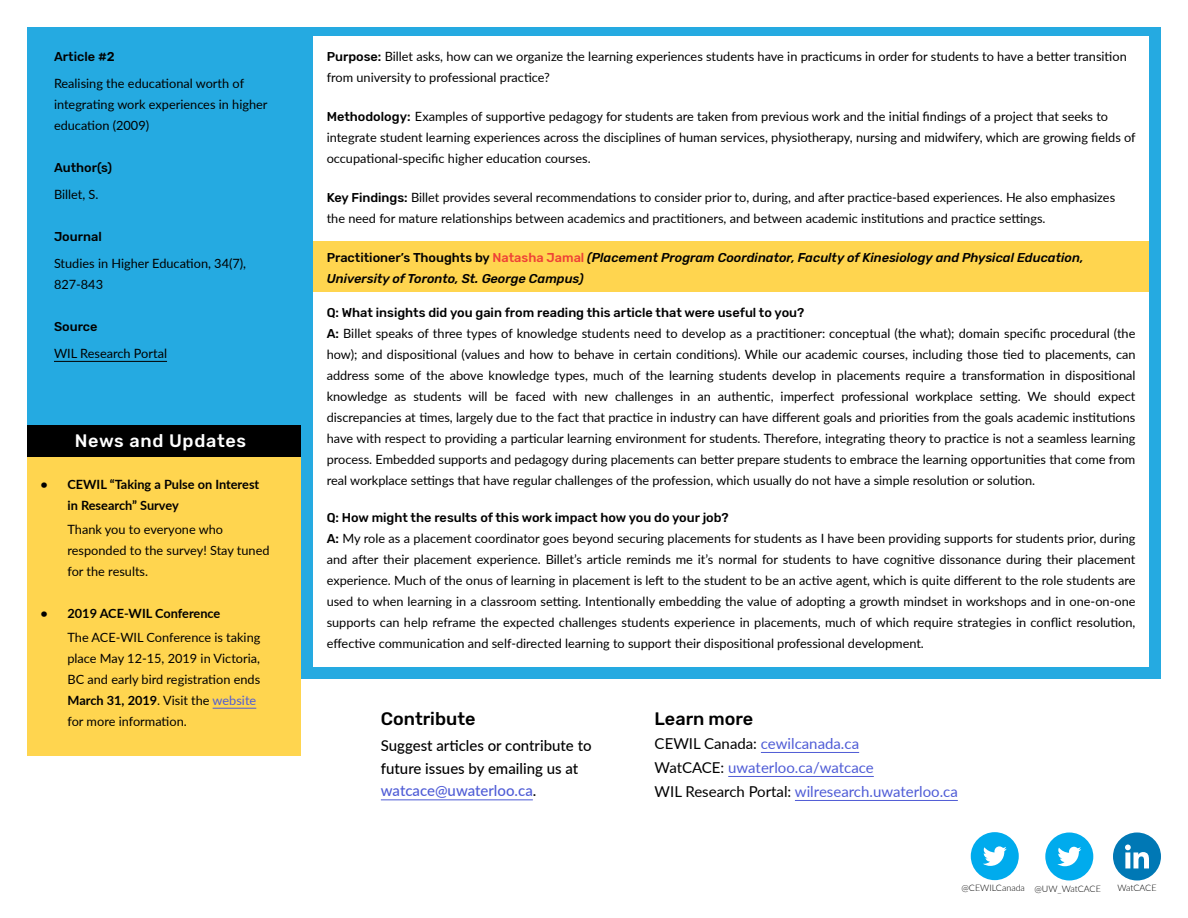
<style>
.page{position:relative;width:1188px;height:918px;background:#fff}
.page>*{position:absolute;margin:0;border:0;box-sizing:border-box;transform-origin:0 0}
.t1{font:500 18px "Rubik";color:#000}
.t2{font:500 18px "Rubik";letter-spacing:.04em;color:#fff}
.t3{font:15px "Lato";color:#4f5cd6}
.t4{font:500 15px "Lato";color:#000}
.t5{font:500 15px "Lato";color:#4f5cd6}
.t6{font:12.75px/21px "Lato";color:#000}
.t7{font:500 12.75px "Rubik";color:#000}
.t8{font:italic 500 12.75px/21px "Rubik";color:#000}
.t9{font:700 12.75px/21px "Lato";color:#000}
.t10{font:300 9px "Lato";color:#000}
.s1{font-weight:700}
.s2{color:#4f5cd6}
.s3{font-family:"Rubik";font-weight:500}
.s4{font-style:normal}
.s5{font-style:normal;color:#ef4036}
.s6{color:#000}
</style>
<div class="page">
<hr style="left:381px;top:800px;width:152px;height:1px;background:#4f5cd6">
<hr style="left:761px;top:752px;width:98px;height:1px;background:#4f5cd6">
<hr style="left:728px;top:776px;width:146px;height:1px;background:#4f5cd6">
<hr style="left:795px;top:800px;width:163px;height:1px;background:#4f5cd6">
<div style="left:27px;top:27px;width:1134px;height:652px;background:#25aae1"></div>
<hr style="left:54px;top:361px;width:113px;height:1px;background:#000">
<div style="left:313px;top:36px;width:836px;height:223px;background:#fff"></div>
<div style="left:313px;top:292px;width:836px;height:374px;background:#fff"></div>
<div style="left:313px;top:241px;width:836px;height:51px;background:#ffd54f"></div>
<div style="left:27px;top:425px;width:273px;height:331px;background:#ffd54f"></div>
<div style="left:27px;top:425px;width:273px;height:32px;background:#000"></div>
<hr style="left:213px;top:708px;width:43px;height:1px;background:#4f5cd6">
<svg style="left:971px;top:832px;width:48px;height:48px"></svg>
<svg style="left:1045px;top:832px;width:48px;height:48px"></svg>
<svg style="left:1113px;top:832px;width:48px;height:48px"></svg>
<p class="t7" style="left:54px;top:50px;width:62px">Article #2</p>
<p class="t6" style="left:54px;top:73px;width:215px">Realising the educational worth of integrating work experiences in higher education (2009)</p>
<p class="t7" style="left:54px;top:161px;width:60px">Author(s)</p>
<p class="t6" style="left:54px;top:184px;width:46px">Billet, S.</p>
<p class="t7" style="left:54px;top:230px;width:49px">Journal</p>
<p class="t6" style="left:54px;top:253px;width:194px">Studies in Higher Education, 34(7),<br>827-843</p>
<p class="t7" style="left:54px;top:320px;width:45px">Source</p>
<p class="t6" style="left:54px;top:343px;width:115px">WIL Research Portal</p>
<p class="t2" style="left:75px;top:431px;width:173px">News and Updates</p>
<p class="t9" style="left:68px;top:474px;width:193px;text-indent:-27px">• CEWIL “Taking a Pulse on Interest in Research” Survey</p>
<p class="t6" style="left:68px;top:519px;width:204px">Thank you to everyone who responded to the survey! Stay tuned for the results.</p>
<p class="t6" style="left:68px;top:601px;width:194px;line-height:24px;text-indent:-27px"><span class="s1">• 2019 ACE-WIL Conference<br></span>The ACE-WIL Conference is taking</p>
<p class="t6" style="left:68px;top:648px;width:194px">place May 12-15, 2019 in Victoria,<br>BC and early bird registration ends<br><span class="s1">March 31, 2019</span>. Visit the <span class="s2">website </span>for more information.</p>
<p class="t6" style="left:327px;top:46px;width:802px"><span class="s3">Purpose:</span> Billet asks, how can we organize the learning experiences students have in practicums in order for students to have a better transition from university to professional practice?</p>
<p class="t6" style="left:327px;top:106px;width:811px"><span class="s3">Methodology:</span> Examples of supportive pedagogy for students are taken from previous work and the initial findings of a project that seeks to integrate student learning experiences across the disciplines of human services, physiotherapy, nursing and midwifery, which are growing fields of occupational-specific higher education courses.</p>
<p class="t6" style="left:327px;top:187px;width:790px"><span class="s3">Key Findings:</span> Billet provides several recommendations to consider prior to, during, and after practice-based experiences. He also emphasizes the need for mature relationships between academics and practitioners, and between academic institutions and practice settings.</p>
<p class="t8" style="left:327px;top:247px;width:758px"><span class="s4">Practitioner’s Thoughts by</span> <span class="s5">Natasha Jamal</span> (Placement Program Coordinator, Faculty of Kinesiology and Physical Education,<br>University of Toronto, St. George Campus)</p>
<p class="t7" style="left:327px;top:305px;width:479px">Q: What insights did you gain from reading this article that were useful to you?</p>
<p class="t6" style="left:327px;top:323px;width:810px;text-align:justify"><span class="s3">A:</span> Billet speaks of three types of knowledge students need to develop as a practitioner: conceptual (the what); domain specific procedural (the how); and dispositional (values and how to behave in certain conditions). While our academic courses, including those tied to placements, can address some of the above knowledge types, much of the learning students develop in placements require a transformation in dispositional knowledge as students will be faced with new challenges in an authentic, imperfect professional workplace setting. We should expect discrepancies at times, largely due to the fact that practice in industry can have different goals and priorities from the goals academic institutions have with respect to providing a particular learning environment for students. Therefore, integrating theory to practice is not a seamless learning process. Embedded supports and pedagogy during placements can better prepare students to embrace the learning opportunities that come from real workplace settings that have regular challenges of the profession, which usually do not have a simple resolution or solution.</p>
<p class="t7" style="left:327px;top:510px;width:403px">Q: How might the results of this work impact how you do your job?</p>
<p class="t6" style="left:327px;top:527px;width:810px;text-align:justify"><span class="s3">A:</span> My role as a placement coordinator goes beyond securing placements for students as I have been providing supports for students prior, during and after their placement experience. Billet’s article reminds me it’s normal for students to have cognitive dissonance during their placement experience. Much of the onus of learning in placement is left to the student to be an active agent, which is quite different to the role students are used to when learning in a classroom setting. Intentionally embedding the value of adopting a growth mindset in workshops and in one-on-one supports can help reframe the expected challenges students experience in placements, much of which require strategies in conflict resolution, effective communication and self-directed learning to support their dispositional professional development.</p>
<p class="t1" style="left:381px;top:708px;width:96px">Contribute</p>
<p class="t4" style="left:381px;top:735px;width:212px">Suggest articles or contribute to</p>
<p class="t4" style="left:381px;top:757px;width:199px">future issues by emailing us at</p>
<p class="t5" style="left:381px;top:780px;width:157px">watcace@uwaterloo.ca<span class="s6">.</span></p>
<p class="t1" style="left:655px;top:708px;width:100px">Learn more</p>
<p class="t3" style="left:655px;top:733px;width:206px"><span class="s6">CEWIL Canada:</span> cewilcanada.ca</p>
<p class="t3" style="left:655px;top:757px;width:221px"><span class="s6">WatCACE:</span> uwaterloo.ca/watcace</p>
<p class="t3" style="left:655px;top:781px;width:305px"><span class="s6">WIL Research Portal:</span> wilresearch.uwaterloo.ca</p>
<p class="t10" style="left:962px;top:882px;width:65px">@CEWILCanada</p>
<p class="t10" style="left:1034px;top:882px;width:68px">@UW_WatCACE</p>
<p class="t10" style="left:1117px;top:882px;width:41px">WatCACE</p>
</div>
